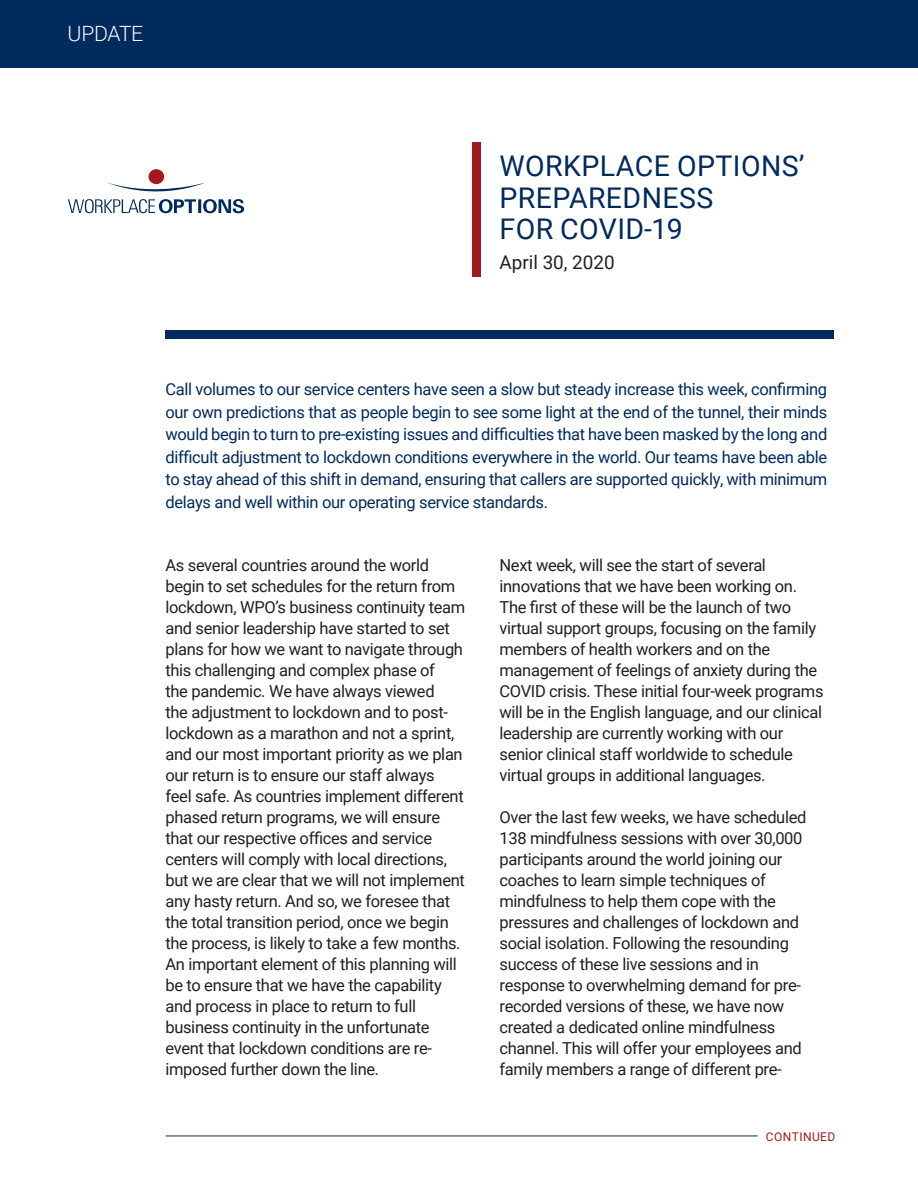
<style>
.page{position:relative;width:918px;height:1188px;background:#fff}
.page>*{position:absolute;margin:0;border:0;box-sizing:border-box;transform-origin:0 0}
.t1{font:28.5px "Roboto";letter-spacing:.015em;color:#002b5c}
.t2{font:300 21px "Roboto";letter-spacing:-.01em;color:#fff}
.t3{font:18.9px "Roboto";color:#231f20}
.t4{font:16.5px/21px "Roboto";letter-spacing:-.02em;color:#231f20}
.t5{font:16.5px/22.5px "Roboto";letter-spacing:-.02em;color:#002b5c;text-align:justify}
.t6{font:12px "Roboto";letter-spacing:.035em;color:#a31a1d}
</style>
<div class="page">
<div style="left:148px;top:169px;width:16px;height:15px;background:#a31a1d;border-radius:50%"></div>
<svg style="left:68px;top:182px;width:176px;height:31px"></svg>
<div style="left:472px;top:142px;width:9px;height:135px;background:#a31a1d"></div>
<div style="left:165px;top:331px;width:669px;height:8px;background:#002b5c"></div>
<hr style="left:166px;top:1136px;width:592px;height:1px;background:#002b5c">
<div style="left:0;top:0;width:918px;height:68px;background:#002b5c"></div>
<p class="t2" style="left:68px;top:19px;width:77px">UPDATE</p>
<p class="t1" style="left:500px;top:146px;width:306px">WORKPLACE OPTIONS’</p>
<p class="t1" style="left:500px;top:177px;width:215px">PREPAREDNESS</p>
<p class="t1" style="left:500px;top:209px;width:185px">FOR COVID-19</p>
<p class="t3" style="left:500px;top:249px;width:117px">April 30, 2020</p>
<p class="t5" style="left:165px;top:378px;width:663px">Call volumes to our service centers have seen a slow but steady increase this week, confirming our own predictions that as people begin to see some light at the end of the tunnel, their minds would begin to turn to pre-existing issues and difficulties that have been masked by the long and difficult adjustment to lockdown conditions everywhere in the world. Our teams have been able to stay ahead of this shift in demand, ensuring that callers are supported quickly, with minimum delays and well within our operating service standards.</p>
<p class="t4" style="left:165px;top:554px;width:301px">As several countries around the world begin to set schedules for the return from lockdown, WPO’s business continuity team and senior leadership have started to set plans for how we want to navigate through this challenging and complex phase of<br>the pandemic. We have always viewed<br>the adjustment to lockdown and to post&shy;lockdown as a marathon and not a sprint, and our most important priority as we plan our return is to ensure our staff always<br>feel safe. As countries implement different phased return programs, we will ensure that our respective offices and service centers will comply with local directions, but we are clear that we will not implement any hasty return. And so, we foresee that the total transition period, once we begin the process, is likely to take a few months.<br>An important element of this planning will be to ensure that we have the capability and process in place to return to full business continuity in the unfortunate event that lockdown conditions are re&shy;imposed further down the line.</p>
<p class="t4" style="left:500px;top:554px;width:326px">Next week, will see the start of several innovations that we have been working on.<br>The first of these will be the launch of two virtual support groups, focusing on the family members of health workers and on the management of feelings of anxiety during the COVID crisis. These initial four-week programs will be in the English language, and our clinical leadership are currently working with our senior clinical staff worldwide to schedule virtual groups in additional languages.</p>
<p class="t4" style="left:500px;top:806px;width:308px">Over the last few weeks, we have scheduled 138 mindfulness sessions with over 30,000 participants around the world joining our coaches to learn simple techniques of mindfulness to help them cope with the pressures and challenges of lockdown and social isolation. Following the resounding success of these live sessions and in response to overwhelming demand for pre&shy;recorded versions of these, we have now created a dedicated online mindfulness channel. This will offer your employees and family members a range of different pre-</p>
<p class="t6" style="left:766px;top:1128px;width:71px">CONTINUED</p>
</div>
